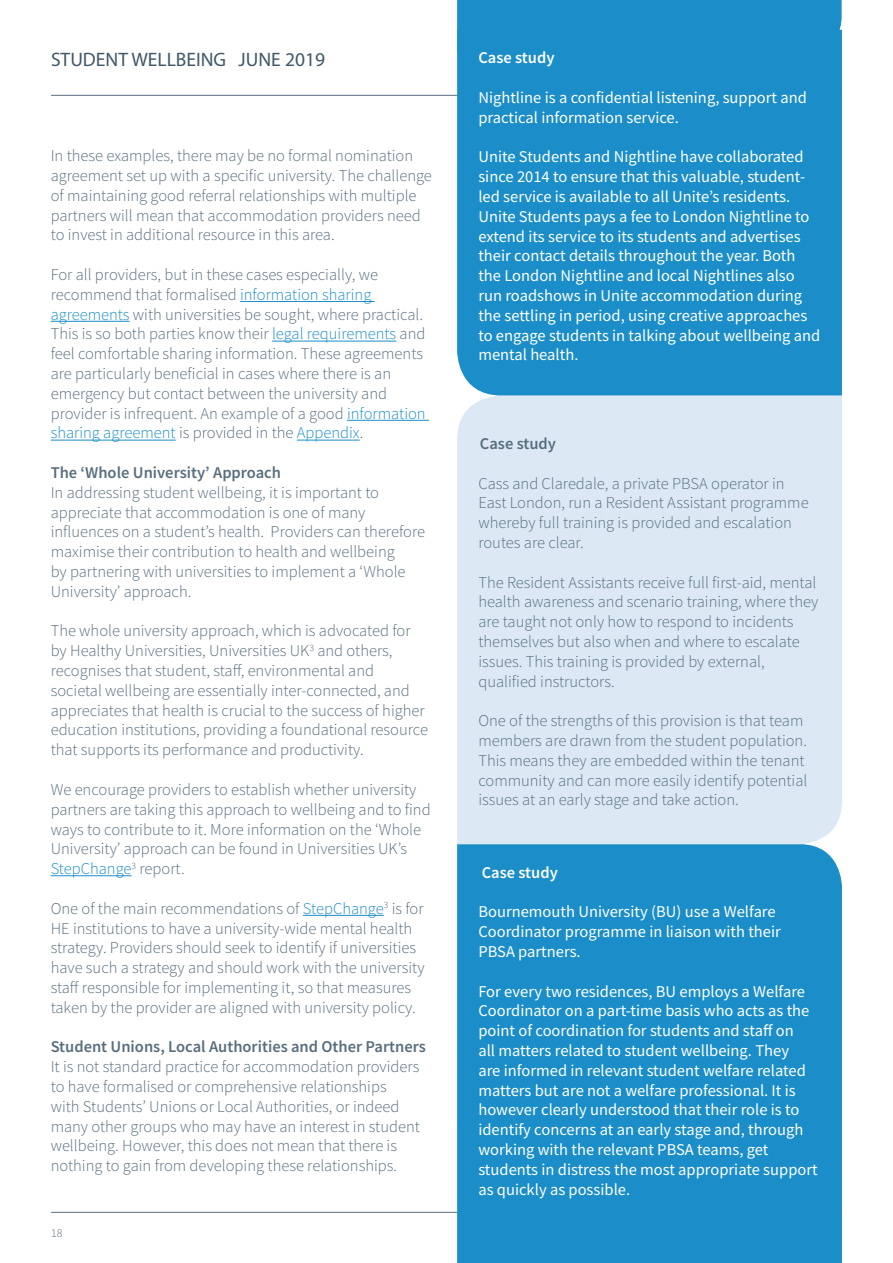
<style>
.page{position:relative;width:893px;height:1263px;background:#fff}
.page>*{position:absolute;margin:0;border:0;box-sizing:border-box;transform-origin:0 0}
.t1{font:19.5px "Myriad Pro";color:#405867}
.t2{font:300 16.5px/19.8px "Source Sans Pro";color:#586e7d}
.t3{font:16.5px/19.8px "Source Sans Pro";color:#fff}
.t4{font:600 16.5px "Source Sans Pro";color:#586e7d}
.t5{font:600 16.5px "Source Sans Pro";color:#fff}
.t6{font:300 12px "Source Sans Pro";color:#586e7d}
.s1{color:#1b8ec9}
</style>
<div class="page">
<hr style="left:51px;top:95px;width:791px;height:1px;background:#586e7d">
<hr style="left:51px;top:1212px;width:791px;height:1px;background:#586e7d">
<div style="left:457px;top:844px;width:385px;height:419px;background:#1b8ec9"></div>
<div style="left:457px;top:395px;width:385px;height:449px;background:#dce9f5"></div>
<div style="left:457px;top:0;width:385px;height:30px;background:#1b8ec9"></div>
<svg style="left:457px;top:30px;width:385px;height:365px;background:#1f90c9"></svg>
<hr style="left:240px;top:301px;width:135px;height:1px;background:#1b8ec9">
<hr style="left:51px;top:321px;width:79px;height:1px;background:#1b8ec9">
<hr style="left:272px;top:341px;width:124px;height:1px;background:#1b8ec9">
<hr style="left:347px;top:420px;width:82px;height:1px;background:#1b8ec9">
<hr style="left:51px;top:440px;width:125px;height:1px;background:#1b8ec9">
<hr style="left:297px;top:440px;width:63px;height:1px;background:#1b8ec9">
<hr style="left:51px;top:875px;width:81px;height:1px;background:#1b8ec9">
<hr style="left:303px;top:915px;width:81px;height:1px;background:#1b8ec9">
<p class="t1" style="left:51px;top:47px;width:276px">STUDENT WELLBEING JUNE 2019</p>
<p class="t2" style="left:51px;top:146px;width:383px">In these examples, there may be no formal nomination agreement set up with a specific university. The challenge of maintaining good referral relationships with multiple partners will mean that accommodation providers need to invest in additional resource in this area.</p>
<p class="t2" style="left:51px;top:265px;width:377px">For all providers, but in these cases especially, we recommend that formalised <span class="s1">information sharing agreements</span> with universities be sought, where practical.<br>This is so both parties know their <span class="s1">legal requirements</span> and feel comfortable sharing information. These agreements are particularly beneficial in cases where there is an emergency but contact between the university and provider is infrequent. An example of a good <span class="s1">information sharing agreement</span> is provided in the <span class="s1">Appendix</span>.</p>
<p class="t4" style="left:51px;top:462px;width:232px">The ‘Whole University’ Approach</p>
<p class="t2" style="left:51px;top:482px;width:376px">In addressing student wellbeing, it is important to appreciate that accommodation is one of many influences on a student’s health. Providers can therefore maximise their contribution to health and wellbeing<br>by partnering with universities to implement a ‘Whole University’ approach.</p>
<p class="t2" style="left:51px;top:621px;width:379px">The whole university approach, which is advocated for by Healthy Universities, Universities UK<sup>3</sup> and others, recognises that student, staff, environmental and societal wellbeing are essentially inter-connected, and appreciates that health is crucial to the success of higher education institutions, providing a foundational resource that supports its performance and productivity.</p>
<p class="t2" style="left:51px;top:779px;width:381px">We encourage providers to establish whether university partners are taking this approach to wellbeing and to find ways to contribute to it. More information on the ‘Whole University’ approach can be found in Universities UK’s <span class="s1">StepChange</span><sup>3</sup> report.</p>
<p class="t2" style="left:51px;top:898px;width:375px">One of the main recommendations of <span class="s1">StepChange</span><sup>3</sup> is for HE institutions to have a university-wide mental health strategy. Providers should seek to identify if universities have such a strategy and should work with the university staff responsible for implementing it, so that measures taken by the provider are aligned with university policy.</p>
<p class="t4" style="left:51px;top:1036px;width:377px">Student Unions, Local Authorities and Other Partners</p>
<p class="t2" style="left:51px;top:1057px;width:371px">It is not standard practice for accommodation providers to have formalised or comprehensive relationships<br>with Students’ Unions or Local Authorities, or indeed many other groups who may have an interest in student wellbeing. However, this does not mean that there is nothing to gain from developing these relationships.</p>
<p class="t6" style="left:51px;top:1225px;width:13px">18</p>
<p class="t5" style="left:478px;top:47px;width:78px">Case study</p>
<p class="t3" style="left:478px;top:88px;width:330px">Nightline is a confidential listening, support and practical information service.</p>
<p class="t3" style="left:478px;top:147px;width:343px">Unite Students and Nightline have collaborated since 2014 to ensure that this valuable, student&shy;led service is available to all Unite’s residents.<br>Unite Students pays a fee to London Nightline to extend its service to its students and advertises their contact details throughout the year. Both the London Nightline and local Nightlines also run roadshows in Unite accommodation during the settling in period, using creative approaches to engage students in talking about wellbeing and mental health.</p>
<p class="t4" style="left:480px;top:433px;width:78px">Case study</p>
<p class="t2" style="left:478px;top:473px;width:332px">Cass and Claredale, a private PBSA operator in East London, run a Resident Assistant programme whereby full training is provided and escalation routes are clear.</p>
<p class="t2" style="left:478px;top:572px;width:342px">The Resident Assistants receive full first-aid, mental health awareness and scenario training, where they are taught not only how to respond to incidents themselves but also when and where to escalate issues. This training is provided by external, qualified instructors.</p>
<p class="t2" style="left:478px;top:711px;width:331px">One of the strengths of this provision is that team members are drawn from the student population.<br>This means they are embedded within the tenant community and can more easily identify potential issues at an early stage and take action.</p>
<p class="t5" style="left:482px;top:861px;width:78px">Case study</p>
<p class="t3" style="left:478px;top:902px;width:304px">Bournemouth University (BU) use a Welfare<br>Coordinator programme in liaison with their<br>PBSA partners.</p>
<p class="t3" style="left:478px;top:981px;width:341px">For every two residences, BU employs a Welfare Coordinator on a part-time basis who acts as the point of coordination for students and staff on<br>all matters related to student wellbeing. They<br>are informed in relevant student welfare related matters but are not a welfare professional. It is however clearly understood that their role is to identify concerns at an early stage and, through working with the relevant PBSA teams, get students in distress the most appropriate support as quickly as possible.</p>
</div>
